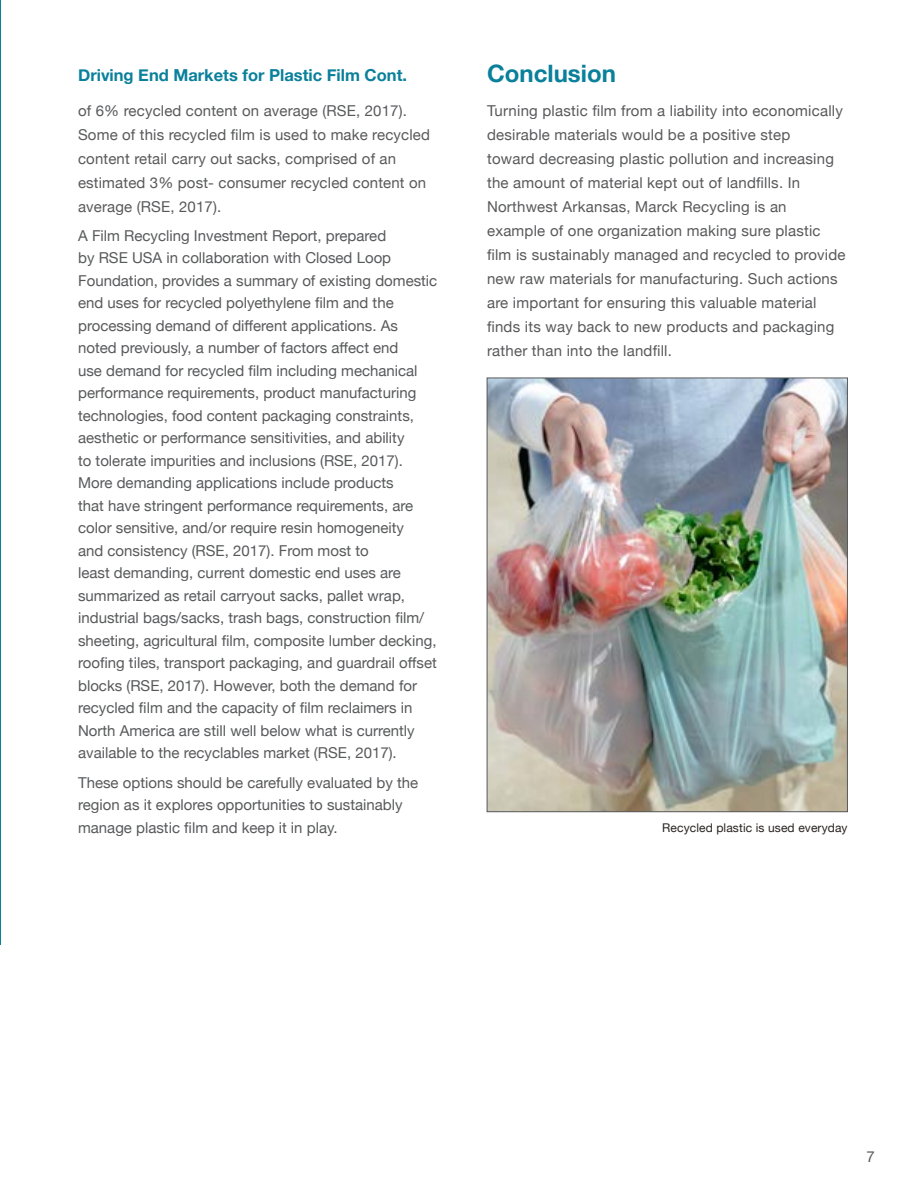
<style>
.page{position:relative;width:918px;height:1188px;background:#fff}
.page>*{position:absolute;margin:0;border:0;box-sizing:border-box;transform-origin:0 0}
.t1{font:700 24px "Helvetica Neue";color:#0a809b}
.t2{font:700 16.5px "Helvetica Neue";color:#0a809b}
.t3{font:15px/22.5px "Helvetica Neue";color:#58595b}
.t4{font:12px "Helvetica Neue";letter-spacing:.01em;color:#28211f}
</style>
<div class="page">
<hr style="left:0;top:0;width:1px;height:944px;background:#0a809b">
<img style="left:489px;top:380px;width:357px;height:430px">
<div style="left:487px;top:378px;width:361px;height:434px;border:1px solid #58595b"></div>
<p class="t2" style="left:78px;top:63px;width:331px">Driving End Markets for Plastic Film Cont.</p>
<p class="t3" style="left:78px;top:99px;width:353px;line-height:24px">of 6% recycled content on average (RSE, 2017).<br>Some of this recycled film is used to make recycled content retail carry out sacks, comprised of an estimated 3% post- consumer recycled content on average (RSE, 2017).</p>
<p class="t3" style="left:78px;top:225px;width:361px">A Film Recycling Investment Report, prepared<br>by RSE USA in collaboration with Closed Loop Foundation, provides a summary of existing domestic end uses for recycled polyethylene film and the processing demand of different applications. As noted previously, a number of factors affect end<br>use demand for recycled film including mechanical performance requirements, product manufacturing technologies, food content packaging constraints, aesthetic or performance sensitivities, and ability<br>to tolerate impurities and inclusions (RSE, 2017).<br>More demanding applications include products<br>that have stringent performance requirements, are color sensitive, and/or require resin homogeneity<br>and consistency (RSE, 2017). From most to<br>least demanding, current domestic end uses are summarized as retail carryout sacks, pallet wrap, industrial bags/sacks, trash bags, construction film/ sheeting, agricultural film, composite lumber decking, roofing tiles, transport packaging, and guardrail offset blocks (RSE, 2017). However, both the demand for recycled film and the capacity of film reclaimers in North America are still well below what is currently available to the recyclables market (RSE, 2017).</p>
<p class="t3" style="left:78px;top:772px;width:342px">These options should be carefully evaluated by the region as it explores opportunities to sustainably manage plastic film and keep it in play.</p>
<h1 class="t1" style="left:487px;top:55px;width:130px">Conclusion</h1>
<p class="t3" style="left:487px;top:99px;width:360px;line-height:24px">Turning plastic film from a liability into economically desirable materials would be a positive step<br>toward decreasing plastic pollution and increasing the amount of material kept out of landfills. In Northwest Arkansas, Marck Recycling is an example of one organization making sure plastic film is sustainably managed and recycled to provide new raw materials for manufacturing. Such actions are important for ensuring this valuable material finds its way back to new products and packaging rather than into the landfill.</p>
<p class="t4" style="left:662px;top:819px;width:187px">Recycled plastic is used everyday</p>
<p class="t3" style="left:866px;top:1146px;width:10px">7</p>
</div>
